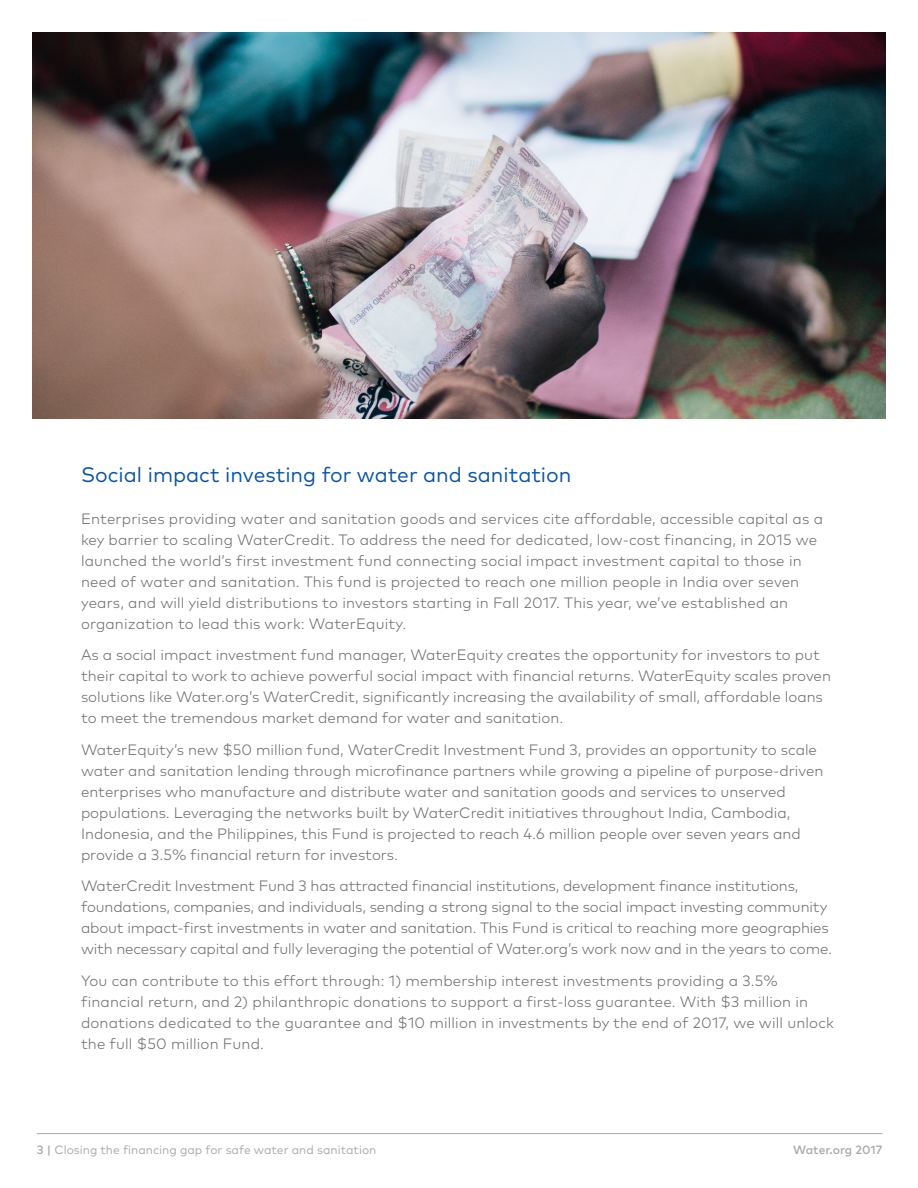
<style>
.page{position:relative;width:918px;height:1188px;background:#fff}
.page>*{position:absolute;margin:0;border:0;box-sizing:border-box;transform-origin:0 0}
.Subhead_Colbalt_Bl{font:21px "Mark Pro";color:#0a54a6}
.Body_Copy{font:300 15px/21px "Mark Pro";color:#6c6d70}
._8_10pt_Caption_Dark{font:12px "Mark Pro";color:#a8a9ad}
._8_10pt_Caption_Dark-2{font:500 12px "Mark Pro";color:#a8a9ad}
.s1{font-weight:500}
</style>
<div class="page">
<hr style="left:37px;top:1133px;width:845px;height:1px;background:#a8a9ad">
<img style="left:32px;top:32px;width:854px;height:386px">
<p class="Subhead_Colbalt_Bl" style="left:81px;top:459px;width:492px">Social impact investing for water and sanitation</p>
<p class="Body_Copy" style="left:81px;top:507px;width:744px">Enterprises providing water and sanitation goods and services cite affordable, accessible capital as a key barrier to scaling WaterCredit. To address the need for dedicated, low-cost financing, in 2015 we launched the world’s first investment fund connecting social impact investment capital to those in need of water and sanitation. This fund is projected to reach one million people in India over seven years, and will yield distributions to investors starting in Fall 2017. This year, we’ve established an organization to lead this work: WaterEquity.</p>
<p class="Body_Copy" style="left:81px;top:643px;width:752px">As a social impact investment fund manager, WaterEquity creates the opportunity for investors to put their capital to work to achieve powerful social impact with financial returns. WaterEquity scales proven solutions like Water.org’s WaterCredit, significantly increasing the availability of small, affordable loans to meet the tremendous market demand for water and sanitation.</p>
<p class="Body_Copy" style="left:81px;top:738px;width:744px">WaterEquity’s new $50 million fund, WaterCredit Investment Fund 3, provides an opportunity to scale water and sanitation lending through microfinance partners while growing a pipeline of purpose-driven enterprises who manufacture and distribute water and sanitation goods and services to unserved populations. Leveraging the networks built by WaterCredit initiatives throughout India, Cambodia, Indonesia, and the Philippines, this Fund is projected to reach 4.6 million people over seven years and provide a 3.5% financial return for investors.</p>
<p class="Body_Copy" style="left:81px;top:874px;width:753px">WaterCredit Investment Fund 3 has attracted financial institutions, development finance institutions, foundations, companies, and individuals, sending a strong signal to the social impact investing community about impact-first investments in water and sanitation. This Fund is critical to reaching more geographies with necessary capital and fully leveraging the potential of Water.org’s work now and in the years to come.</p>
<p class="Body_Copy" style="left:81px;top:969px;width:754px">You can contribute to this effort through: 1) membership interest investments providing a 3.5% financial return, and 2) philanthropic donations to support a first-loss guarantee. With $3 million in donations dedicated to the guarantee and $10 million in investments by the end of 2017, we will unlock the full $50 million Fund.</p>
<p class="_8_10pt_Caption_Dark" style="left:37px;top:1141px;width:341px"><span class="s1">3 |</span> Closing the financing gap for safe water and sanitation</p>
<p class="_8_10pt_Caption_Dark-2" style="left:793px;top:1141px;width:91px">Water.org 2017</p>
</div>
